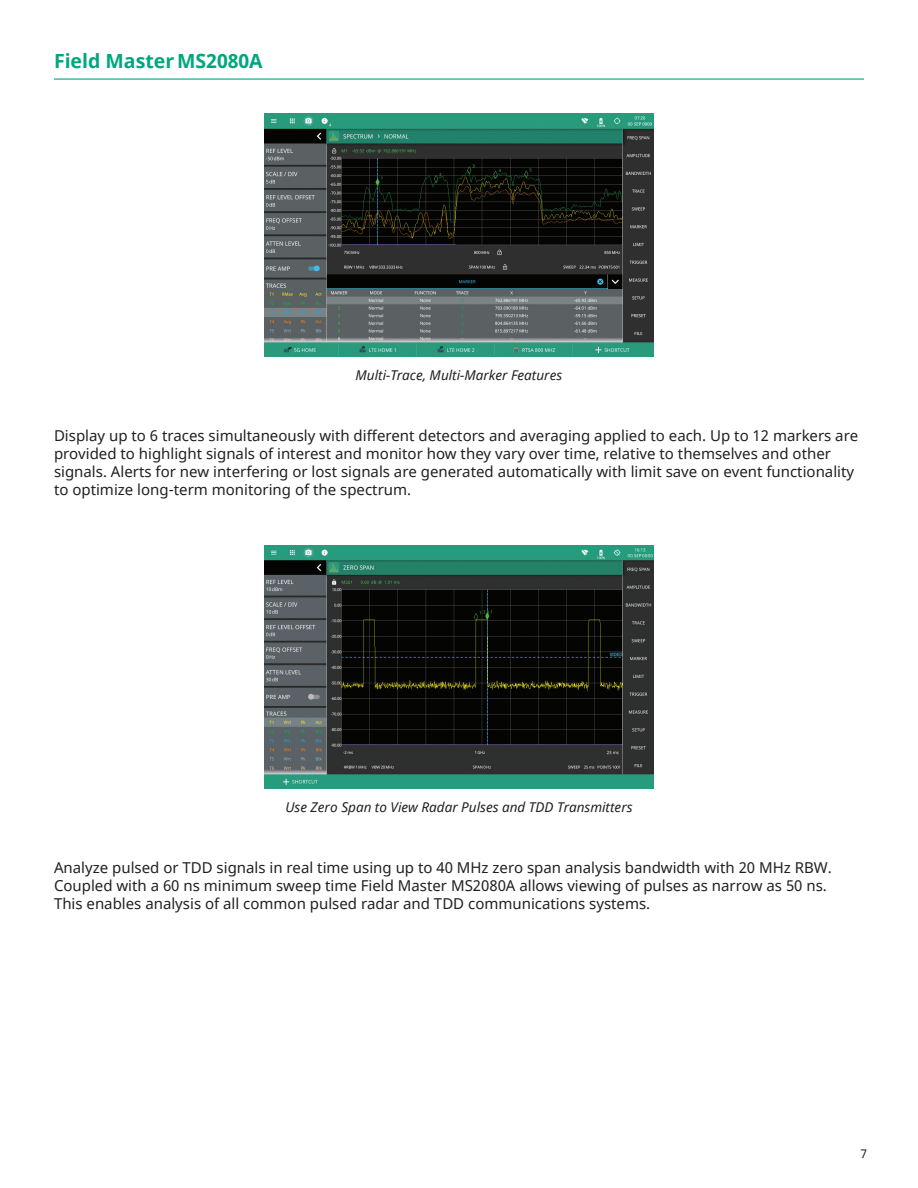
<style>
.page{position:relative;width:918px;height:1188px;background:#fff}
.page>*{position:absolute;margin:0;border:0;box-sizing:border-box;transform-origin:0 0}
.t1{font:700 19.5px "Noto Sans";color:#00a77e}
.t2{font:15px/18px "Noto Sans";color:#231f20}
.t3{font:italic 13.5px "Noto Sans";color:#231f20}
.t4{font:12px "Noto Sans";color:#231f20}
</style>
<div class="page">
<hr style="left:54px;top:78px;width:810px;height:2px;background:#00a77e">
<img style="left:265px;top:113px;width:388px;height:243px">
<img style="left:265px;top:546px;width:388px;height:243px">
<h1 class="t1" style="left:54px;top:47px;width:210px">Field MasterMS2080A</h1>
<p class="t3" style="left:356px;top:365px;width:208px">Multi-Trace, Multi-Marker Features</p>
<p class="t2" style="left:54px;top:428px;width:806px">Display up to 6 traces simultaneously with different detectors and averaging applied to each. Up to 12 markers are provided to highlight signals of interest and monitor how they vary over time, relative to themselves and other signals. Alerts for new interfering or lost signals are generated automatically with limit save on event functionality to optimize long-term monitoring of the spectrum.</p>
<p class="t3" style="left:285px;top:798px;width:349px">Use Zero Span to View Radar Pulses and TDD Transmitters</p>
<p class="t2" style="left:54px;top:860px;width:779px">Analyze pulsed or TDD signals in real time using up to 40 MHz zero span analysis bandwidth with 20 MHz RBW.<br>Coupled with a 60 ns minimum sweep time Field Master MS2080A allows viewing of pulses as narrow as 50 ns.<br>This enables analysis of all common pulsed radar and TDD communications systems.</p>
<p class="t4" style="left:860px;top:1146px;width:8px">7</p>
</div>
